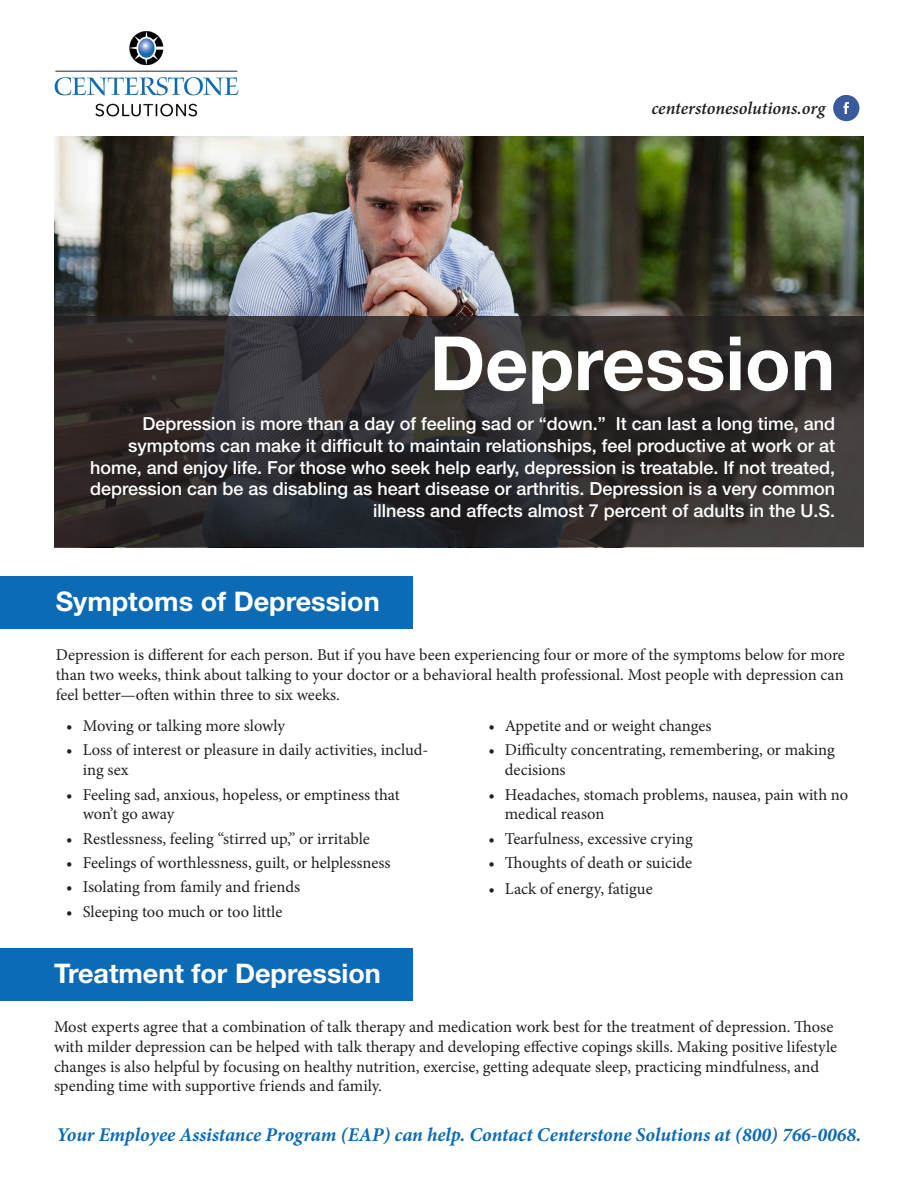
<style>
.page{position:relative;width:918px;height:1188px;background:#fff}
.page>*{position:absolute;margin:0;border:0;box-sizing:border-box;transform-origin:0 0}
.t1{font:700 75px "Helvetica Neue LT Pro";color:#fff}
.t2{font:700 27px "Helvetica Neue LT Pro";color:#fff}
.t3{font:italic 700 19.5px "Minion Pro";letter-spacing:-.005em;color:#0d6ab4}
.t4{font:500 18px/21.6px "Helvetica Neue LT Pro";color:#fff;text-align:right}
.t5{font:italic 600 18px "Minion Pro";letter-spacing:-.005em;color:#231f20}
.t6{font:16.5px/19.8px "Minion Pro";color:#231f20}
</style>
<div class="page">
<img style="left:54px;top:137px;width:810px;height:180px">
<div style="left:0;top:949px;width:412px;height:52px;background:#0d6ab4"></div>
<div style="left:0;top:576px;width:412px;height:52px;background:#0d6ab4"></div>
<svg style="left:54px;top:317px;width:810px;height:230px;background:#302c2d"></svg>
<div style="left:833px;top:95px;width:26px;height:26px;background:#3a5a9b;border-radius:50%"></div>
<svg style="left:843px;top:102px;width:6px;height:12px"></svg>
<img style="left:54px;top:31px;width:185px;height:86px">
<p class="t5" style="left:651px;top:96px;width:175px">centerstonesolutions.org</p>
<p class="t1" style="left:430px;top:316px;width:407px">Depression</p>
<p class="t4" style="left:90px;top:413px;width:747px">Depression is more than a day of feeling sad or “down.” It can last a long time, and symptoms can make it difficult to maintain relationships, feel productive at work or at home, and enjoy life. For those who seek help early, depression is treatable. If not treated, depression can be as disabling as heart disease or arthritis. Depression is a very common illness and affects almost 7 percent of adults in the U.S.</p>
<p class="t2" style="left:56px;top:585px;width:325px">Symptoms of Depression</p>
<p class="t6" style="left:56px;top:645px;width:791px;text-align:justify">Depression is different for each person. But if you have been experiencing four or more of the symptoms below for more than two weeks, think about talking to your doctor or a behavioral health professional. Most people with depression can feel better—often within three to six weeks.</p>
<p class="t6" style="left:66px;top:716px;width:220px">• Moving or talking more slowly</p>
<p class="t6" style="left:83px;top:740px;width:347px;text-indent:-16px">• Loss of interest or pleasure in daily activities, includ&shy;ing sex</p>
<p class="t6" style="left:83px;top:784px;width:319px;text-indent:-16px">• Feeling sad, anxious, hopeless, or emptiness that won’t go away</p>
<p class="t6" style="left:66px;top:829px;width:305px">• Restlessness, feeling “stirred up,” or irritable</p>
<p class="t6" style="left:66px;top:853px;width:326px">• Feelings of worthlessness, guilt, or helplessness</p>
<p class="t6" style="left:66px;top:877px;width:235px">• Isolating from family and friends</p>
<p class="t6" style="left:66px;top:901px;width:218px">• Sleeping too much or too little</p>
<p class="t2" style="left:54px;top:956px;width:328px">Treatment for Depression</p>
<p class="t6" style="left:488px;top:716px;width:225px">• Appetite and or weight changes</p>
<p class="t6" style="left:505px;top:740px;width:332px;text-indent:-16px">• Difficulty concentrating, remembering, or making decisions</p>
<p class="t6" style="left:505px;top:784px;width:345px;text-indent:-16px">• Headaches, stomach problems, nausea, pain with no medical reason</p>
<p class="t6" style="left:488px;top:829px;width:206px">• Tearfulness, excessive crying</p>
<p class="t6" style="left:488px;top:853px;width:205px">• Thoughts of death or suicide</p>
<p class="t6" style="left:488px;top:879px;width:166px">• Lack of energy, fatigue</p>
<p class="t6" style="left:54px;top:1017px;width:785px">Most experts agree that a combination of talk therapy and medication work best for the treatment of depression. Those with milder depression can be helped with talk therapy and developing effective copings skills. Making positive lifestyle changes is also helpful by focusing on healthy nutrition, exercise, getting adequate sleep, practicing mindfulness, and spending time with supportive friends and family.</p>
<p class="t3" style="left:57px;top:1121px;width:806px">Your Employee Assistance Program (EAP) can help. Contact Centerstone Solutions at (800) 766-0068.</p>
</div>
